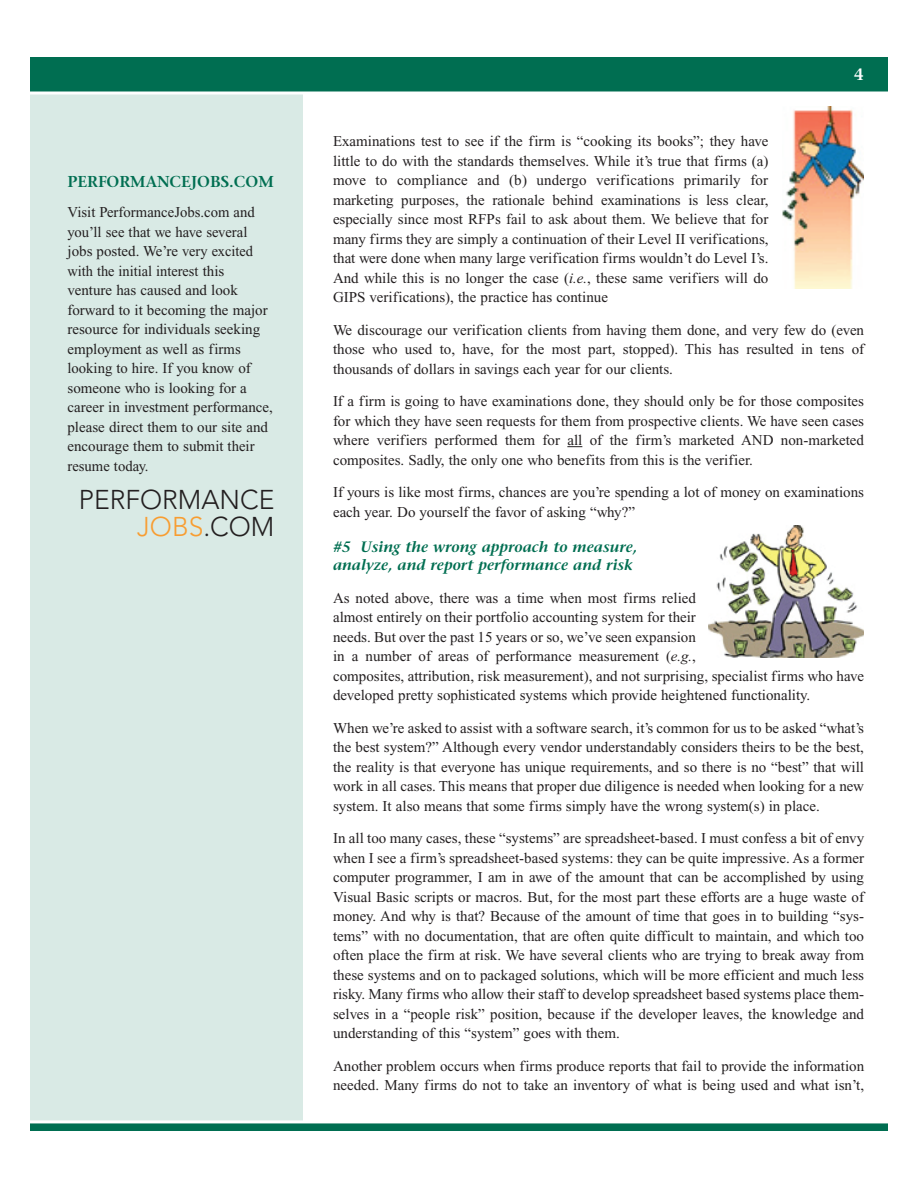
<style>
.page{position:relative;width:918px;height:1188px;background:#fff}
.page>*{position:absolute;margin:0;border:0;box-sizing:border-box;transform-origin:0 0}
.t1{font:300 27px/27px "Avenir";color:#231f20;text-align:right}
.t2{font:600 16.5px "Stone Serif";color:#fff}
.t3{font:600 15.75px "Stone Serif";color:#006e51}
.t4{font:15px/19.5px "Times New Roman";color:#231f20;text-align:justify}
.t5{font:italic 600 15px/18px "Stone Serif";color:#006e51}
.s1{color:#f89d31}
.s2{font-style:italic}
</style>
<div class="page">
<div style="left:28px;top:86px;width:276px;height:1047px;background:#d9eae5"></div>
<div style="left:27px;top:84px;width:279px;height:1050px;border:3px solid #fff"></div>
<svg style="left:567px;top:446px;width:15px;height:1px"></svg>
<div style="left:28px;top:56px;width:862px;height:37px;background:#006e51"></div>
<div style="left:27px;top:54px;width:864px;height:40px;border:3px solid #fff"></div>
<div style="left:28px;top:1122px;width:862px;height:10px;background:#006e51"></div>
<div style="left:27px;top:1120px;width:864px;height:14px;border:3px solid #fff"></div>
<img style="left:783px;top:106px;width:81px;height:183px">
<img style="left:708px;top:526px;width:156px;height:131px">
<p class="t3" style="left:68px;top:175px;width:208px">PERFORMANCEJOBS.COM</p>
<p class="t4" style="left:67px;top:204px;width:207px;text-align:left">Visit PerformanceJobs.com and you’ll see that we have several jobs posted. We’re very excited with the initial interest this<br>venture has caused and look forward to it becoming the major resource for individuals seeking employment as well as firms looking to hire. If you know of someone who is looking for a career in investment performance, please direct them to our site and encourage them to submit their resume today.</p>
<h1 class="t1" style="left:79px;top:488px;width:197px">PERFORMANCE<br><span class="s1">JOBS</span>.COM</h1>
<p class="t2" style="left:854px;top:68px;width:11px">4</p>
<p class="t4" style="left:333px;top:133px;width:437px">Examinations test to see if the firm is “cooking its books”; they have little to do with the standards themselves. While it’s true that firms (a) move to compliance and (b) undergo verifications primarily for marketing purposes, the rationale behind examinations is less clear, especially since most RFPs fail to ask about them. We believe that for many firms they are simply a continuation of their Level II verifications, that were done when many large verification firms wouldn’t do Level I’s.<br>And while this is no longer the case (<span class="s2">i.e.</span>, these same verifiers will do GIPS verifications), the practice has continue</p>
<p class="t4" style="left:333px;top:321px;width:533px">We discourage our verification clients from having them done, and very few do (even those who used to, have, for the most part, stopped). This has resulted in tens of thousands of dollars in savings each year for our clients.</p>
<p class="t4" style="left:333px;top:393px;width:533px">If a firm is going to have examinations done, they should only be for those composites for which they have seen requests for them from prospective clients. We have seen cases where verifiers performed them for all of the firm’s marketed AND non-marketed composites. Sadly, the only one who benefits from this is the verifier.</p>
<p class="t4" style="left:333px;top:484px;width:533px">If yours is like most firms, chances are you’re spending a lot of money on examinations each year. Do yourself the favor of asking “why?”</p>
<p class="t5" style="left:333px;top:540px;width:306px">#5 Using the wrong approach to measure, analyze, and report performance and risk</p>
<p class="t4" style="left:333px;top:590px;width:533px;text-align:left">As noted above, there was a time when most firms relied<br>almost entirely on their portfolio accounting system for their<br>needs. But over the past 15 years or so, we’ve seen expansion<br>in a number of areas of performance measurement (<span class="s2">e.g.</span>,<br>composites, attribution, risk measurement), and not surprising, specialist firms who have developed pretty sophisticated systems which provide heightened functionality.</p>
<p class="t4" style="left:333px;top:720px;width:533px">When we’re asked to assist with a software search, it’s common for us to be asked “what’s the best system?” Although every vendor understandably considers theirs to be the best, the reality is that everyone has unique requirements, and so there is no “best” that will work in all cases. This means that proper due diligence is needed when looking for a new system. It also means that some firms simply have the wrong system(s) in place.</p>
<p class="t4" style="left:333px;top:830px;width:533px">In all too many cases, these “systems” are spreadsheet-based. I must confess a bit of envy when I see a firm’s spreadsheet-based systems: they can be quite impressive. As a former computer programmer, I am in awe of the amount that can be accomplished by using Visual Basic scripts or macros. But, for the most part these efforts are a huge waste of money. And why is that? Because of the amount of time that goes in to building “sys&shy;tems” with no documentation, that are often quite difficult to maintain, and which too often place the firm at risk. We have several clients who are trying to break away from these systems and on to packaged solutions, which will be more efficient and much less risky. Many firms who allow their staff to develop spreadsheet based systems place them&shy;selves in a “people risk” position, because if the developer leaves, the knowledge and understanding of this “system” goes with them.</p>
<p class="t4" style="left:333px;top:1057px;width:533px">Another problem occurs when firms produce reports that fail to provide the information needed. Many firms do not to take an inventory of what is being used and what isn’t,</p>
</div>
